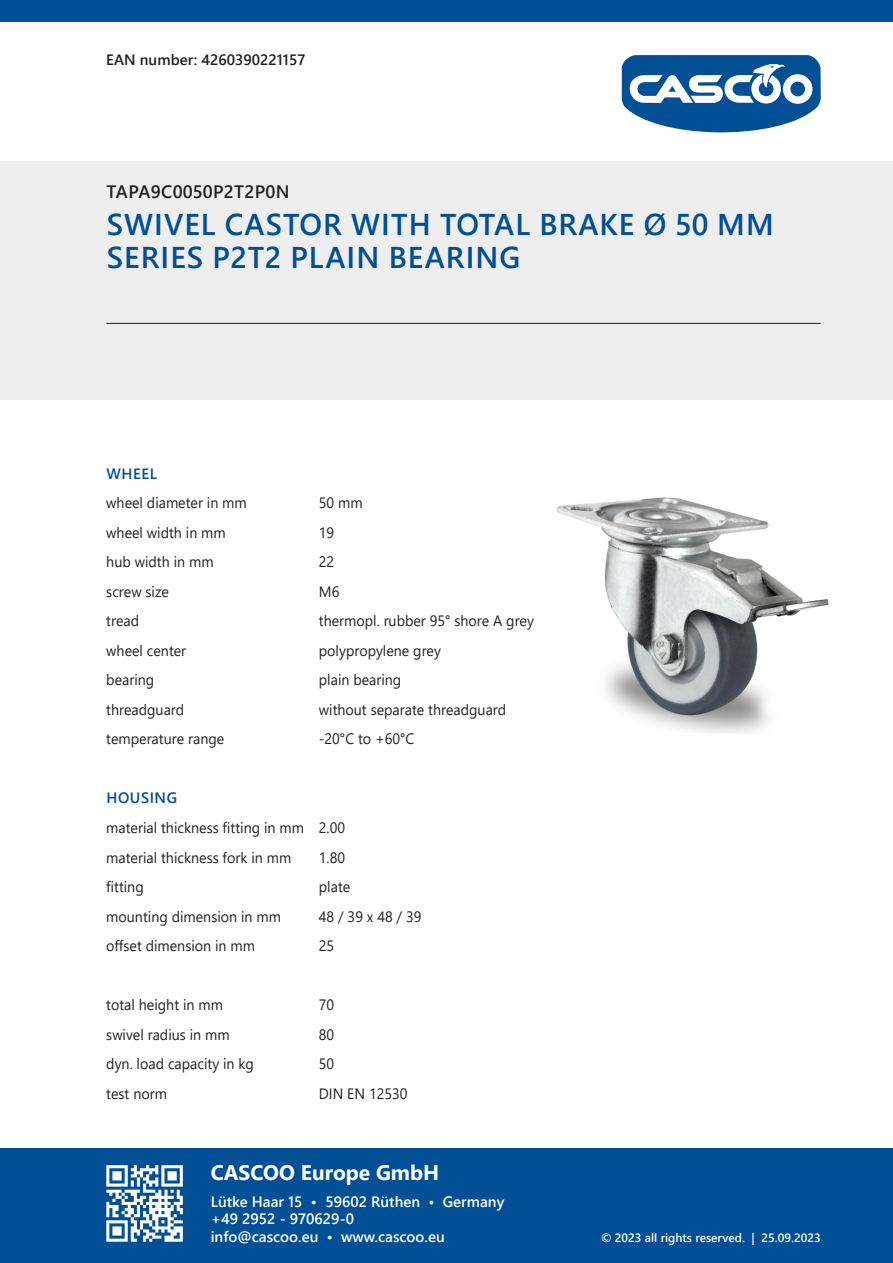
<style>
.page{position:relative;width:893px;height:1263px;background:#fff}
.page>*{position:absolute;margin:0;border:0;box-sizing:border-box;transform-origin:0 0}
.t1{font:600 30px/33px "Segoe UI";letter-spacing:.035em;color:#014f94}
.t2{font:700 21px "Segoe UI";color:#fff}
.t3{font:600 18px "Segoe UI";letter-spacing:.02em;color:#231f20}
.t4{font:15px "Segoe UI";color:#231f20;scale:.95 1}
.t5{font:600 15px/17.5px "Segoe UI";color:#fff}
.t6{font:600 15px "Segoe UI";color:#231f20}
.t7{font:600 15px "Segoe UI";letter-spacing:.035em;color:#014f94}
.t8{font:600 12px "Segoe UI";color:#fff}
</style>
<div class="page">
<img style="left:556px;top:497px;width:273px;height:236px">
<svg style="left:622px;top:55px;width:199px;height:78px"></svg>
<div style="left:0;top:162px;width:893px;height:238px;background:#eeeeef"></div>
<div style="left:0;top:1148px;width:893px;height:115px;background:#014f94"></div>
<div style="left:0;top:0;width:893px;height:21px;background:#014f94"></div>
<svg style="left:106px;top:1165px;width:77px;height:77px"></svg>
<hr style="left:106px;top:323px;width:715px;height:1px;background:#231f20">
<p class="t6" style="left:106px;top:45px;width:201px">EAN number: 4260390221157</p>
<p class="t3" style="left:107px;top:175px;width:185px">TAPA9C0050P2T2P0N</p>
<p class="t1" style="left:107px;top:206px;width:668px">SWIVEL CASTOR WITH TOTAL BRAKE Ø 50 MM<br>SERIES P2T2 PLAIN BEARING</p>
<p class="t7" style="left:107px;top:459px;width:52px">WHEEL</p>
<p class="t4" style="left:106px;top:489px;width:149px">wheel diameter in mm</p>
<p class="t4" style="left:319px;top:489px;width:48px">50 mm</p>
<p class="t4" style="left:106px;top:518px;width:127px">wheel width in mm</p>
<p class="t4" style="left:319px;top:518px;width:18px">19</p>
<p class="t4" style="left:106px;top:548px;width:114px">hub width in mm</p>
<p class="t4" style="left:319px;top:548px;width:18px">22</p>
<p class="t4" style="left:106px;top:577px;width:67px">screw size</p>
<p class="t4" style="left:319px;top:577px;width:23px">M6</p>
<p class="t4" style="left:106px;top:607px;width:36px">tread</p>
<p class="t4" style="left:319px;top:607px;width:228px">thermopl. rubber 95° shore A grey</p>
<p class="t4" style="left:106px;top:636px;width:86px">wheel center</p>
<p class="t4" style="left:319px;top:636px;width:130px">polypropylene grey</p>
<p class="t4" style="left:106px;top:666px;width:52px">bearing</p>
<p class="t4" style="left:319px;top:666px;width:88px">plain bearing</p>
<p class="t4" style="left:106px;top:695px;width:84px">threadguard</p>
<p class="t4" style="left:319px;top:695px;width:199px">without separate threadguard</p>
<p class="t4" style="left:106px;top:725px;width:126px">temperature range</p>
<p class="t4" style="left:319px;top:725px;width:102px">-20°C to +60°C</p>
<p class="t7" style="left:107px;top:784px;width:72px">HOUSING</p>
<p class="t4" style="left:106px;top:813px;width:253px">material thickness fitting in mm 2.00</p>
<p class="t4" style="left:106px;top:843px;width:196px">material thickness fork in mm</p>
<p class="t4" style="left:319px;top:843px;width:29px">1.80</p>
<p class="t4" style="left:106px;top:872px;width:41px">fitting</p>
<p class="t4" style="left:319px;top:872px;width:35px">plate</p>
<p class="t4" style="left:106px;top:902px;width:185px">mounting dimension in mm</p>
<p class="t4" style="left:319px;top:902px;width:109px">48 / 39 x 48 / 39</p>
<p class="t4" style="left:106px;top:931px;width:158px">offset dimension in mm</p>
<p class="t4" style="left:319px;top:931px;width:18px">25</p>
<p class="t4" style="left:106px;top:990px;width:124px">total height in mm</p>
<p class="t4" style="left:319px;top:990px;width:18px">70</p>
<p class="t4" style="left:106px;top:1020px;width:131px">swivel radius in mm</p>
<p class="t4" style="left:319px;top:1020px;width:18px">80</p>
<p class="t4" style="left:106px;top:1049px;width:157px">dyn. load capacity in kg</p>
<p class="t4" style="left:319px;top:1049px;width:18px">50</p>
<p class="t4" style="left:106px;top:1079px;width:65px">test norm</p>
<p class="t4" style="left:319px;top:1079px;width:95px">DIN EN 12530</p>
<p class="t2" style="left:211px;top:1153px;width:230px">CASCOO Europe GmbH</p>
<p class="t5" style="left:211px;top:1191px;width:295px">Lütke Haar 15 • 59602 Rüthen • Germany +49 2952 - 970629-0<br>info@cascoo.eu • www.cascoo.eu</p>
<p class="t8" style="left:601px;top:1226px;width:221px">© 2023 all rights reserved. | 25.09.2023</p>
</div>
